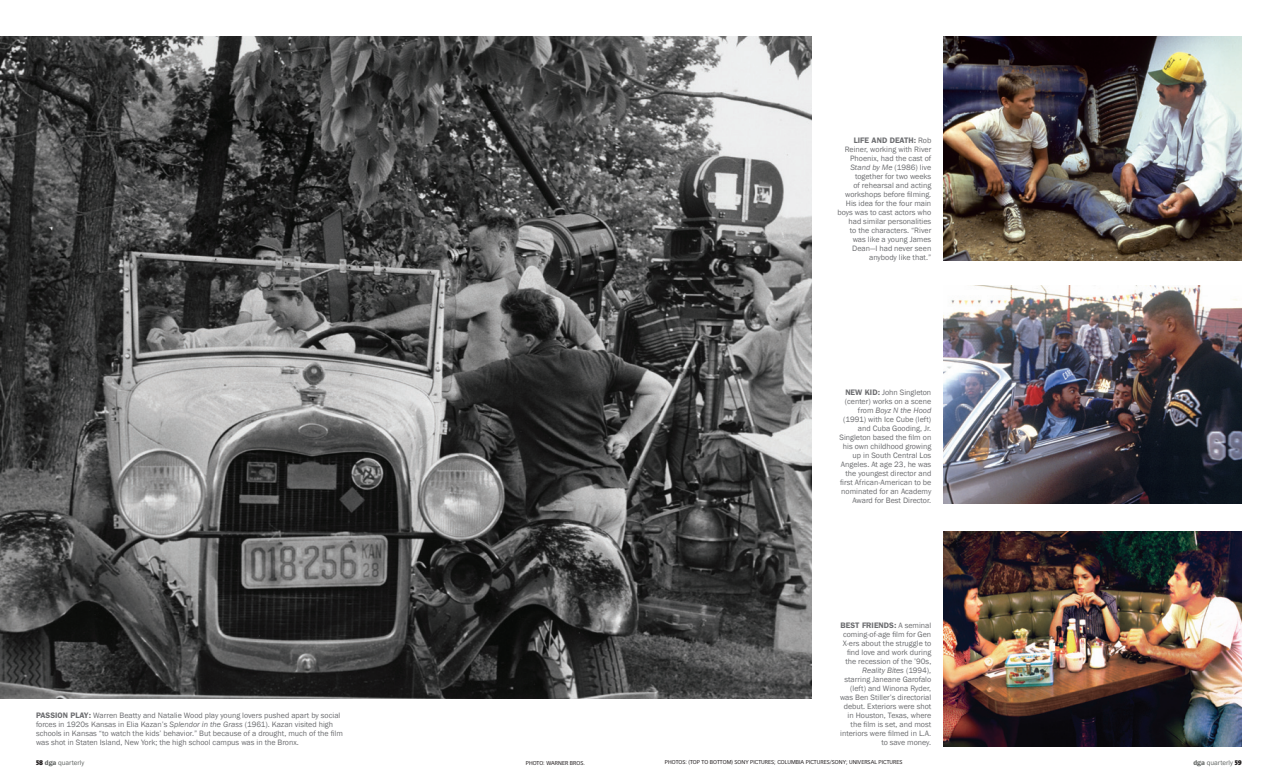
<style>
.page{position:relative;width:1278px;height:783px;background:#fff}
.page>*{position:absolute;margin:0;border:0;box-sizing:border-box;transform-origin:0 0}
.t1{font:8px/9px "Franklin Gothic";color:#6c6d70;text-align:right}
.t2{font:7px "Franklin Gothic";color:#606462}
.t3{font:5.5px "Vectora LH";color:#231f20}
.s1{font-weight:600}
.s2{font-style:italic}
.s3{font-family:"The Mix Black Caps";color:#231f20}
</style>
<div class="page">
<img style="left:944px;top:531px;width:298px;height:216px">
<img style="left:0;top:36px;width:812px;height:663px">
<img style="left:944px;top:285px;width:298px;height:219px">
<img style="left:944px;top:36px;width:298px;height:225px">
<p class="t1" style="left:838px;top:136px;width:95px"><span class="s1">LIFE AND DEATH:</span> Rob<br>Reiner, working with River<br>Phoenix, had the cast of<br><span class="s2">Stand by Me</span> (1986) live together for two weeks<br>of rehearsal and acting workshops before filming.<br>His idea for the four main boys was to cast actors who had similar personalities<br>to the characters. “River was like a young James<br>Dean—I had never seen anybody like that.”</p>
<p class="t1" style="left:36px;top:711px;width:308px;text-align:left"><span class="s1">PASSION PLAY:</span> Warren Beatty and Natalie Wood play young lovers pushed apart by social forces in 1920s Kansas in Elia Kazan’s <span class="s2">Splendor in the Grass</span> (1961). Kazan visited high schools in Kansas “to watch the kids’ behavior.” But because of a drought, much of the film was shot in Staten Island, New York; the high school campus was in the Bronx.</p>
<p class="t1" style="left:840px;top:388px;width:93px"><span class="s1">NEW KID:</span> John Singleton (center) works on a scene from <span class="s2">Boyz N the Hood </span>(1991) with Ice Cube (left) and Cuba Gooding, Jr.<br>Singleton based the film on his own childhood growing up in South Central Los<br>Angeles. At age 23, he was the youngest director and first African-American to be nominated for an Academy<br>Award for Best Director.</p>
<p class="t1" style="left:840px;top:621px;width:93px"><span class="s1">BEST FRIENDS:</span> A seminal coming-of-age film for Gen<br>X-ers about the struggle to find love and work during the recession of the ’90s,<br><span class="s2">Reality Bites</span> (1994), starring Janeane Garofalo (left) and Winona Ryder, was Ben Stiller’s directorial debut. Exteriors were shot in Houston, Texas, where the film is set, and most interiors were filmed in L.A. to save money.</p>
<p class="t2" style="left:36px;top:758px;width:50px"><span class="s3">58</span> <span class="s1">dga</span> quarterly</p>
<p class="t3" style="left:526px;top:760px;width:61px">PHOTO: WARNER BROS.</p>
<p class="t3" style="left:665px;top:759px;width:239px">PHOTOS: (TOP TO BOTTOM) SONY PICTURES; COLUMBIA PICTURES/SONY; UNIVERSAL PICTURES</p>
<p class="t2" style="left:1194px;top:758px;width:50px"><span class="s1">dga</span> quarterly <span class="s3">59</span></p>
</div>
